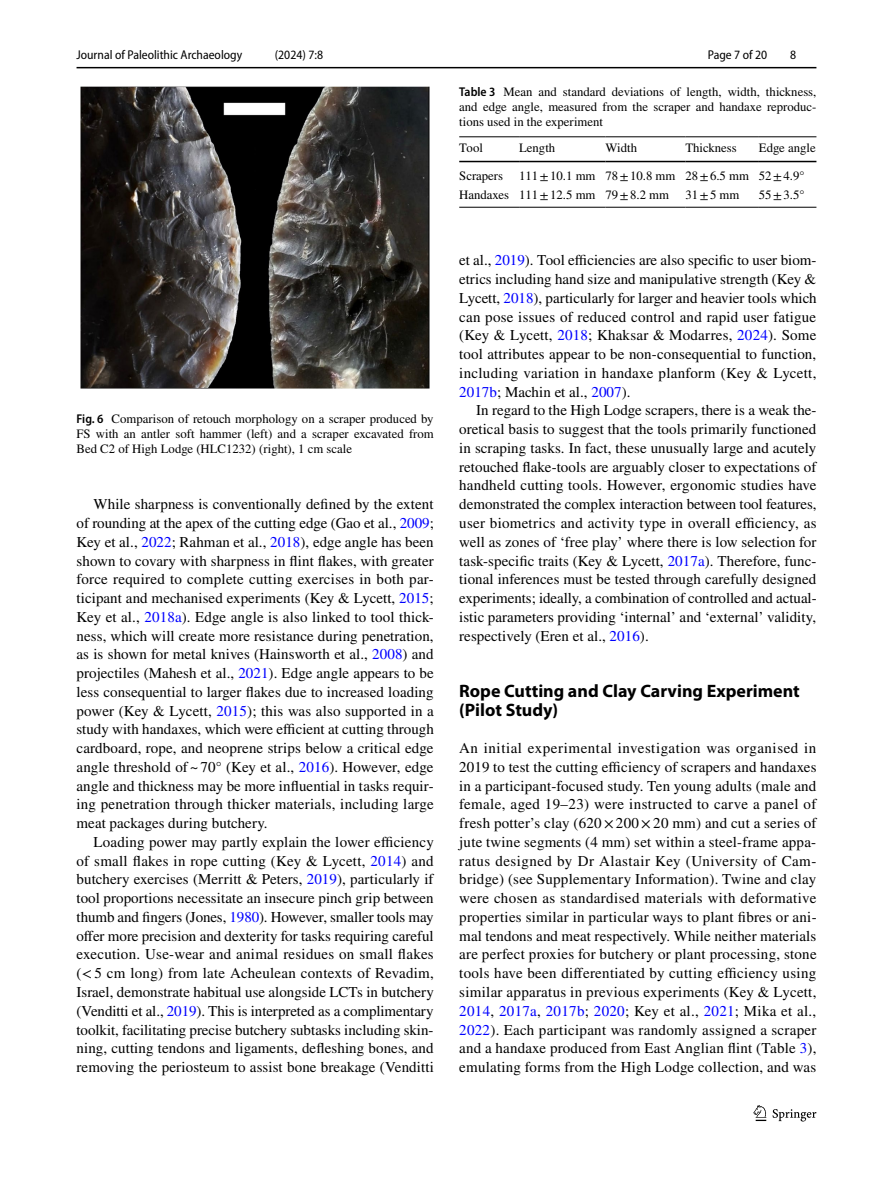
<style>
.page{position:relative;width:893px;height:1187px;background:#fff}
.page>*{position:absolute;margin:0;border:0;box-sizing:border-box;transform-origin:0 0}
.t1{font:700 18px/18.8px "Myriad Pro";color:#000}
.t2{font:15px/18.8px "STIX";letter-spacing:.005em;color:#000;text-align:justify}
.t3{font:12.75px/15px "STIX";color:#000;text-align:justify}
.t4{font:semi-condensed 12.75px "Myriad Pro";color:#000}
.s1{font-family:"Myriad Pro";font-weight:600;font-stretch:semi-condensed}
.s2{color:#00f}
</style>
<div class="page">
<hr style="left:77px;top:67px;width:739px;height:1px;background:#000">
<svg style="left:753px;top:1105px;width:13px;height:15px"></svg>
<svg style="left:773px;top:1109px;width:43px;height:12px"></svg>
<img style="left:81px;top:87px;width:348px;height:301px">
<hr style="left:459px;top:136px;width:60px;height:1px;background:#000">
<hr style="left:459px;top:161px;width:60px;height:1px;background:#000">
<hr style="left:519px;top:136px;width:86px;height:1px;background:#000">
<hr style="left:519px;top:161px;width:86px;height:1px;background:#000">
<hr style="left:605px;top:136px;width:80px;height:1px;background:#000">
<hr style="left:605px;top:161px;width:80px;height:1px;background:#000">
<hr style="left:685px;top:136px;width:74px;height:1px;background:#000">
<hr style="left:685px;top:161px;width:74px;height:1px;background:#000">
<hr style="left:759px;top:136px;width:57px;height:1px;background:#000">
<hr style="left:759px;top:161px;width:57px;height:1px;background:#000">
<hr style="left:459px;top:207px;width:60px;height:1px;background:#000">
<hr style="left:519px;top:207px;width:86px;height:1px;background:#000">
<hr style="left:605px;top:207px;width:80px;height:1px;background:#000">
<hr style="left:685px;top:207px;width:74px;height:1px;background:#000">
<hr style="left:759px;top:207px;width:57px;height:1px;background:#000">
<p class="t4" style="left:77px;top:48px;width:167px">Journal of Paleolithic Archaeology</p>
<p class="t4" style="left:275px;top:48px;width:50px">(2024) 7:8</p>
<p class="t4" style="left:708px;top:48px;width:61px">Page 7 of 20</p>
<p class="t4" style="left:790px;top:48px;width:8px">8</p>
<p class="t3" style="left:77px;top:412px;width:359px"><span class="s1">Fig. 6</span> Comparison of retouch morphology on a scraper produced by FS with an antler soft hammer (left) and a scraper excavated from Bed C2 of High Lodge (HLC1232) (right), 1 cm scale</p>
<p class="t2" style="left:77px;top:496px;width:359px;text-indent:17px">While sharpness is conventionally defined by the extent of rounding at the apex of the cutting edge (Gao et al., <span class="s2">2009</span>; Key et al., <span class="s2">2022</span>; Rahman et al., <span class="s2">2018</span>), edge angle has been shown to covary with sharpness in flint flakes, with greater force required to complete cutting exercises in both par&shy;ticipant and mechanised experiments (Key &amp; Lycett, <span class="s2">2015</span>; Key et al., <span class="s2">2018a</span>). Edge angle is also linked to tool thick&shy;ness, which will create more resistance during penetration, as is shown for metal knives (Hainsworth et al., <span class="s2">2008</span>) and projectiles (Mahesh et al., <span class="s2">2021</span>). Edge angle appears to be less consequential to larger flakes due to increased loading power (Key &amp; Lycett, <span class="s2">2015</span>); this was also supported in a study with handaxes, which were efficient at cutting through cardboard, rope, and neoprene strips below a critical edge angle threshold of ~ 70° (Key et al., <span class="s2">2016</span>). However, edge angle and thickness may be more influential in tasks requir&shy;ing penetration through thicker materials, including large meat packages during butchery.</p>
<p class="t2" style="left:77px;top:833px;width:359px;text-indent:17px">Loading power may partly explain the lower efficiency of small flakes in rope cutting (Key &amp; Lycett, <span class="s2">2014</span>) and butchery exercises (Merritt &amp; Peters, <span class="s2">2019</span>), particularly if tool proportions necessitate an insecure pinch grip between thumb and fingers (Jones, <span class="s2">1980</span>). However, smaller tools may offer more precision and dexterity for tasks requiring careful execution. Use-wear and animal residues on small flakes (&lt;5 cm long) from late Acheulean contexts of Revadim, Israel, demonstrate habitual use alongside LCTs in butchery (Venditti et al., <span class="s2">2019</span>). This is interpreted as a complimentary toolkit, facilitating precise butchery subtasks including skin&shy;ning, cutting tendons and ligaments, defleshing bones, and removing the periosteum to assist bone breakage (Venditti</p>
<p class="t3" style="left:459px;top:85px;width:359px"><span class="s1">Table 3</span> Mean and standard deviations of length, width, thickness, and edge angle, measured from the scraper and handaxe reproduc&shy;tions used in the experiment</p>
<p class="t3" style="left:459px;top:141px;width:25px">Tool</p>
<p class="t3" style="left:519px;top:141px;width:38px">Length</p>
<p class="t3" style="left:605px;top:141px;width:33px">Width</p>
<p class="t3" style="left:685px;top:141px;width:53px">Thickness</p>
<p class="t3" style="left:759px;top:141px;width:58px">Edge angle</p>
<p class="t3" style="left:459px;top:169px;width:45px">Scrapers</p>
<p class="t3" style="left:459px;top:167px;width:347px;line-height:18.8px;text-indent:60px">111±10.1 mm 78±10.8 mm 28±6.5 mm 52±4.9°<br>Handaxes 111±12.5 mm 79±8.2 mm</p>
<p class="t3" style="left:685px;top:188px;width:56px">31±5 mm</p>
<p class="t3" style="left:759px;top:188px;width:47px">55±3.5°</p>
<p class="t2" style="left:459px;top:252px;width:359px">et al., <span class="s2">2019</span>). Tool efficiencies are also specific to user biom&shy;etrics including hand size and manipulative strength (Key &amp; Lycett, <span class="s2">2018</span>), particularly for larger and heavier tools which can pose issues of reduced control and rapid user fatigue (Key &amp; Lycett, <span class="s2">2018</span>; Khaksar &amp; Modarres, <span class="s2">2024</span>). Some tool attributes appear to be non-consequential to function, including variation in handaxe planform (Key &amp; Lycett, <span class="s2">2017b</span>; Machin et al., <span class="s2">2007</span>).</p>
<p class="t2" style="left:459px;top:402px;width:359px;text-indent:17px">In regard to the High Lodge scrapers, there is a weak the&shy;oretical basis to suggest that the tools primarily functioned in scraping tasks. In fact, these unusually large and acutely retouched flake-tools are arguably closer to expectations of handheld cutting tools. However, ergonomic studies have demonstrated the complex interaction between tool features, user biometrics and activity type in overall efficiency, as well as zones of ‘free play’ where there is low selection for task-specific traits (Key &amp; Lycett, <span class="s2">2017a</span>). Therefore, func&shy;tional inferences must be tested through carefully designed experiments; ideally, a combination of controlled and actual&shy;istic parameters providing ‘internal’ and ‘external’ validity, respectively (Eren et al., <span class="s2">2016</span>).</p>
<p class="t1" style="left:459px;top:680px;width:342px">Rope Cutting and Clay Carving Experiment (Pilot Study)</p>
<p class="t2" style="left:459px;top:739px;width:359px">An initial experimental investigation was organised in 2019 to test the cutting efficiency of scrapers and handaxes in a participant-focused study. Ten young adults (male and female, aged 19–23) were instructed to carve a panel of fresh potter’s clay (620×200×20 mm) and cut a series of jute twine segments (4 mm) set within a steel-frame appa&shy;ratus designed by Dr Alastair Key (University of Cam&shy;bridge) (see Supplementary Information). Twine and clay were chosen as standardised materials with deformative properties similar in particular ways to plant fibres or ani&shy;mal tendons and meat respectively. While neither materials are perfect proxies for butchery or plant processing, stone tools have been differentiated by cutting efficiency using similar apparatus in previous experiments (Key &amp; Lycett, <span class="s2">2014</span>, <span class="s2">2017a</span>, <span class="s2">2017b</span>; <span class="s2">2020</span>; Key et al., <span class="s2">2021</span>; Mika et al., <span class="s2">2022</span>). Each participant was randomly assigned a scraper and a handaxe produced from East Anglian flint (Table <span class="s2">3</span>), emulating forms from the High Lodge collection, and was</p>
</div>
